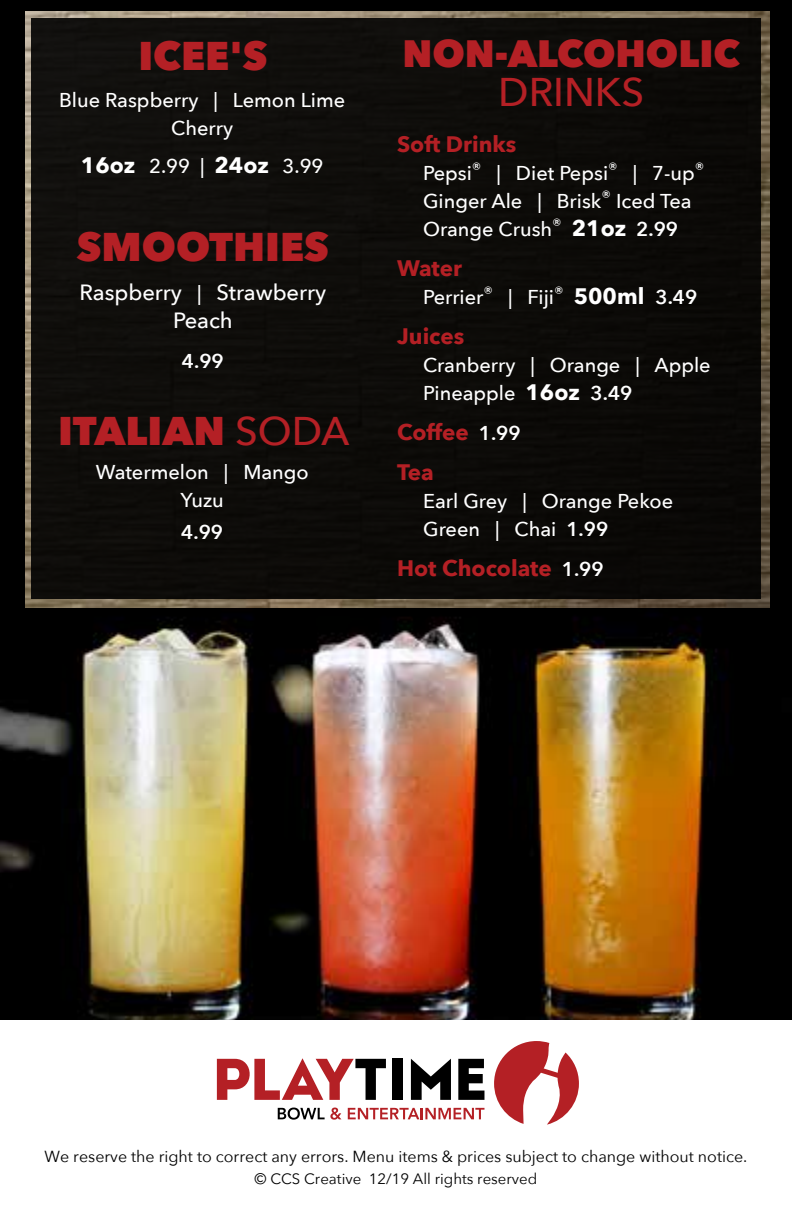
<style>
.page{position:relative;width:792px;height:1224px;background:#000}
.page>*{position:absolute;margin:0;border:0;box-sizing:border-box;transform-origin:0 0}
.t1{font:800 40px "Avenir Next";color:#b42025}
.t2{font:500 40px "Avenir Next";color:#b42025}
.t3{font:800 38px "Avenir Next";color:#b42025}
.t4{font:700 22.4px/40px "Avenir Next";color:#b42025}
.t5{font:500 22px/28px "Avenir Next";color:#fff;text-align:center}
.t6{font:500 20px/28px "Avenir Next";color:#fff}
.t7{font:600 20px "Avenir Next";color:#fff}
.t8{font:16px "Avenir Next";color:#000}
.t9{font:15px "Avenir Next";color:#000}
.s1{font-weight:700;font-size:22.4px}
.s2{font-size:20px}
.s3{font-weight:500}
.s4{font-weight:600}
.s5{font-weight:600;font-size:20px;color:#fff}
</style>
<div class="page">
<img style="left:0;top:489px;width:792px;height:532px">
<img style="left:25px;top:12px;width:744px;height:595px">
<div style="left:31px;top:18px;width:730px;height:580px;background:#0d0c09"></div>
<div style="left:0;top:1021px;width:792px;height:203px;background:#fff"></div>
<svg style="left:494px;top:1041px;width:85px;height:84px"></svg>
<svg style="left:217px;top:1058px;width:169px;height:42px"></svg>
<div style="left:392px;top:1059px;width:11px;height:41px;background:#000"></div>
<svg style="left:411px;top:1059px;width:40px;height:41px"></svg>
<svg style="left:458px;top:1059px;width:26px;height:41px"></svg>
<svg style="left:278px;top:1108px;width:63px;height:12px"></svg>
<svg style="left:348px;top:1108px;width:136px;height:11px"></svg>
<h1 class="t1" style="left:138px;top:31px;width:130px">ICEE'S</h1>
<p class="t6" style="left:59px;top:85px;width:288px;text-align:center">Blue Raspberry | Lemon Lime<br>Cherry</p>
<p class="t6" style="left:81px;top:151px;width:244px"><span class="s1">16oz</span> 2.99 | <span class="s1">24oz</span> 3.99</p>
<h1 class="t1" style="left:77px;top:222px;width:253px">SMOOTHIES</h1>
<p class="t5" style="left:80px;top:277px;width:248px">Raspberry <span class="s2">|</span> Strawberry<br>Peach</p>
<p class="t7" style="left:182px;top:344px;width:43px">4.99</p>
<h1 class="t1" style="left:58px;top:406px;width:293px">ITALIAN <span class="s3">SODA</span></h1>
<p class="t6" style="left:96px;top:458px;width:215px;text-align:center">Watermelon | Mango<br>Yuzu</p>
<p class="t7" style="left:181px;top:515px;width:43px">4.99</p>
<h2 class="t3" style="left:402px;top:30px;width:339px">NON-ALCOHOLIC</h2>
<h1 class="t2" style="left:498px;top:58px;width:147px">DRINKS</h1>
<p class="t4" style="left:397px;top:124px;width:121px">Soft Drinks</p>
<p class="t6" style="left:423px;top:158px;width:283px">Pepsi<sup>®</sup> | Diet Pepsi<sup>®</sup> | 7-up<sup>®<br></sup>Ginger Ale | Brisk<sup>®</sup> Iced Tea<br>Orange Crush<sup>®</sup> <span class="s1">21oz</span> <span class="s4">2.99</span></p>
<p class="t4" style="left:397px;top:248px;width:67px">Water</p>
<p class="t6" style="left:423px;top:282px;width:276px">Perrier<sup>®</sup> | Fiji<sup>®</sup> <span class="s1">500ml</span> <span class="s4">3.49</span></p>
<p class="t4" style="left:397px;top:316px;width:69px">Juices</p>
<p class="t6" style="left:423px;top:350px;width:289px">Cranberry | Orange | Apple<br>Pineapple <span class="s1">16oz</span> <span class="s4">3.49</span></p>
<p class="t4" style="left:397px;top:412px;width:125px">Coffee <span class="s5">1.99<br></span>Tea</p>
<p class="t6" style="left:423px;top:486px;width:252px">Earl Grey | Orange Pekoe<br>Green | Chai <span class="s4">1.99</span></p>
<p class="t4" style="left:397px;top:548px;width:208px">Hot Chocolate <span class="s5">1.99</span></p>
<p class="t8" style="left:45px;top:1143px;width:704px">We reserve the right to correct any errors. Menu items &amp; prices subject to change without notice.</p>
<p class="t9" style="left:255px;top:1166px;width:284px">© CCS Creative 12/19 All rights reserved</p>
</div>
